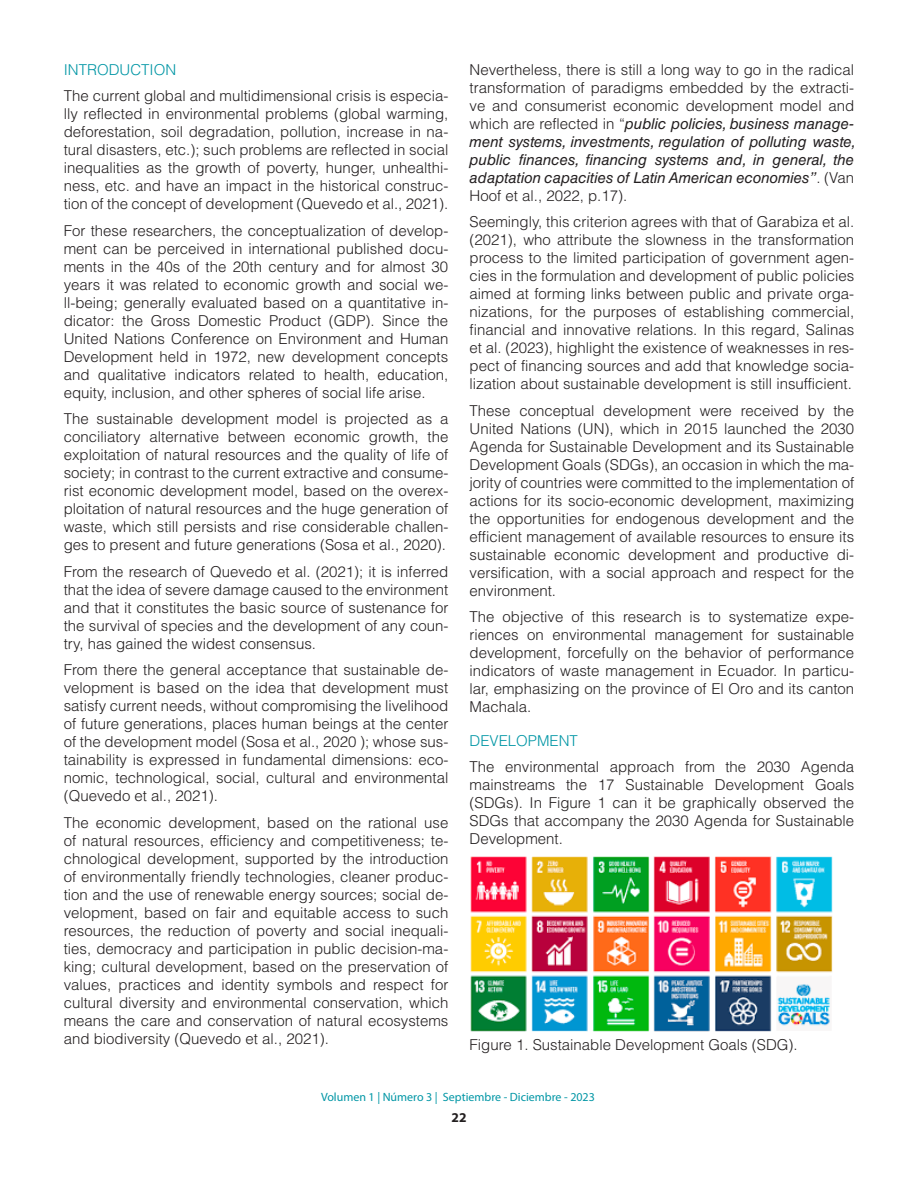
<style>
.page{position:relative;width:918px;height:1188px;background:#fff}
.page>*{position:absolute;margin:0;border:0;box-sizing:border-box;transform-origin:0 0}
.t1{font:300 15px/18px "Helvetica LT Std";color:#231f20;text-align:justify}
.t2{font:300 15px "Helvetica LT Std";color:#0096a5}
.t3{font:700 13.5px "Myriad Pro";color:#231f20}
.t4{font:12px "Myriad Pro";color:#0096a5}
.s1{font-weight:400;font-style:italic}
</style>
<div class="page">
<img style="left:470px;top:856px;width:363px;height:176px">
<p class="t2" style="left:64px;top:60px;width:114px">INTRODUCTION</p>
<p class="t1" style="left:64px;top:87px;width:386px">The current global and multidimensional crisis is especia&shy;lly reflected in environmental problems (global warming, deforestation, soil degradation, pollution, increase in na&shy;tural disasters, etc.); such problems are reflected in social inequalities as the growth of poverty, hunger, unhealthi&shy;ness, etc. and have an impact in the historical construc&shy;tion of the concept of development (Quevedo et al., 2021).</p>
<p class="t1" style="left:64px;top:221px;width:386px">For these researchers, the conceptualization of develop&shy;ment can be perceived in international published docu&shy;ments in the 40s of the 20th century and for almost 30 years it was related to economic growth and social we&shy;ll-being; generally evaluated based on a quantitative in&shy;dicator: the Gross Domestic Product (GDP). Since the United Nations Conference on Environment and Human Development held in 1972, new development concepts and qualitative indicators related to health, education, equity, inclusion, and other spheres of social life arise.</p>
<p class="t1" style="left:64px;top:410px;width:386px">The sustainable development model is projected as a conciliatory alternative between economic growth, the exploitation of natural resources and the quality of life of society; in contrast to the current extractive and consume&shy;rist economic development model, based on the overex&shy;ploitation of natural resources and the huge generation of waste, which still persists and rise considerable challen&shy;ges to present and future generations (Sosa et al., 2020).</p>
<p class="t1" style="left:64px;top:562px;width:386px">From the research of Quevedo et al. (2021); it is inferred that the idea of severe damage caused to the environment and that it constitutes the basic source of sustenance for the survival of species and the development of any coun&shy;try, has gained the widest consensus.</p>
<p class="t1" style="left:64px;top:661px;width:386px">From there the general acceptance that sustainable de&shy;velopment is based on the idea that development must satisfy current needs, without compromising the livelihood of future generations, places human beings at the center of the development model (Sosa et al., 2020 ); whose sus&shy;tainability is expressed in fundamental dimensions: eco&shy;nomic, technological, social, cultural and environmental (Quevedo et al., 2021).</p>
<p class="t1" style="left:64px;top:813px;width:386px">The economic development, based on the rational use of natural resources, efficiency and competitiveness; te&shy;chnological development, supported by the introduction of environmentally friendly technologies, cleaner produc&shy;tion and the use of renewable energy sources; social de&shy;velopment, based on fair and equitable access to such resources, the reduction of poverty and social inequali&shy;ties, democracy and participation in public decision-ma&shy;king; cultural development, based on the preservation of values, practices and identity symbols and respect for cultural diversity and environmental conservation, which means the care and conservation of natural ecosystems and biodiversity (Quevedo et al., 2021).</p>
<p class="t1" style="left:470px;top:60px;width:388px;text-align:left">Nevertheless, there is still a long way to go in the radical transformation of paradigms embedded by the extracti&shy;ve and consumerist economic development model and which are reflected in “<span class="s1">public policies, business manage&shy;ment systems, investments, regulation of polluting waste, public finances, financing systems and, in general, the adaptation capacities of Latin American economies”</span>. (Van Hoof et al., 2022, p.17).</p>
<p class="t1" style="left:470px;top:213px;width:386px">Seemingly, this criterion agrees with that of Garabiza et al. (2021), who attribute the slowness in the transformation process to the limited participation of government agen&shy;cies in the formulation and development of public policies aimed at forming links between public and private orga&shy;nizations, for the purposes of establishing commercial, financial and innovative relations. In this regard, Salinas et al. (2023), highlight the existence of weaknesses in res&shy;pect of financing sources and add that knowledge socia&shy;lization about sustainable development is still insufficient.</p>
<p class="t1" style="left:470px;top:401px;width:386px">These conceptual development were received by the United Nations (UN), which in 2015 launched the 2030<br>Agenda for Sustainable Development and its Sustainable Development Goals (SDGs), an occasion in which the ma&shy;jority of countries were committed to the implementation of actions for its socio-economic development, maximizing the opportunities for endogenous development and the efficient management of available resources to ensure its sustainable economic development and productive di&shy;versification, with a social approach and respect for the environment.</p>
<p class="t1" style="left:470px;top:608px;width:386px">The objective of this research is to systematize expe&shy;riences on environmental management for sustainable development, forcefully on the behavior of performance indicators of waste management in Ecuador. In particu&shy;lar, emphasizing on the province of El Oro and its canton Machala.</p>
<p class="t2" style="left:470px;top:731px;width:110px">DEVELOPMENT</p>
<p class="t1" style="left:470px;top:758px;width:386px">The environmental approach from the 2030 Agenda mainstreams the 17 Sustainable Development Goals (SDGs). In Figure 1 can it be graphically observed the SDGs that accompany the 2030 Agenda for Sustainable Development.</p>
<p class="t1" style="left:470px;top:1035px;width:330px">Figure 1. Sustainable Development Goals (SDG).</p>
<p class="t4" style="left:321px;top:1089px;width:275px">Volumen 1 | Número 3 | Septiembre - Diciembre - 2023</p>
<p class="t3" style="left:452px;top:1109px;width:16px">22</p>
</div>
